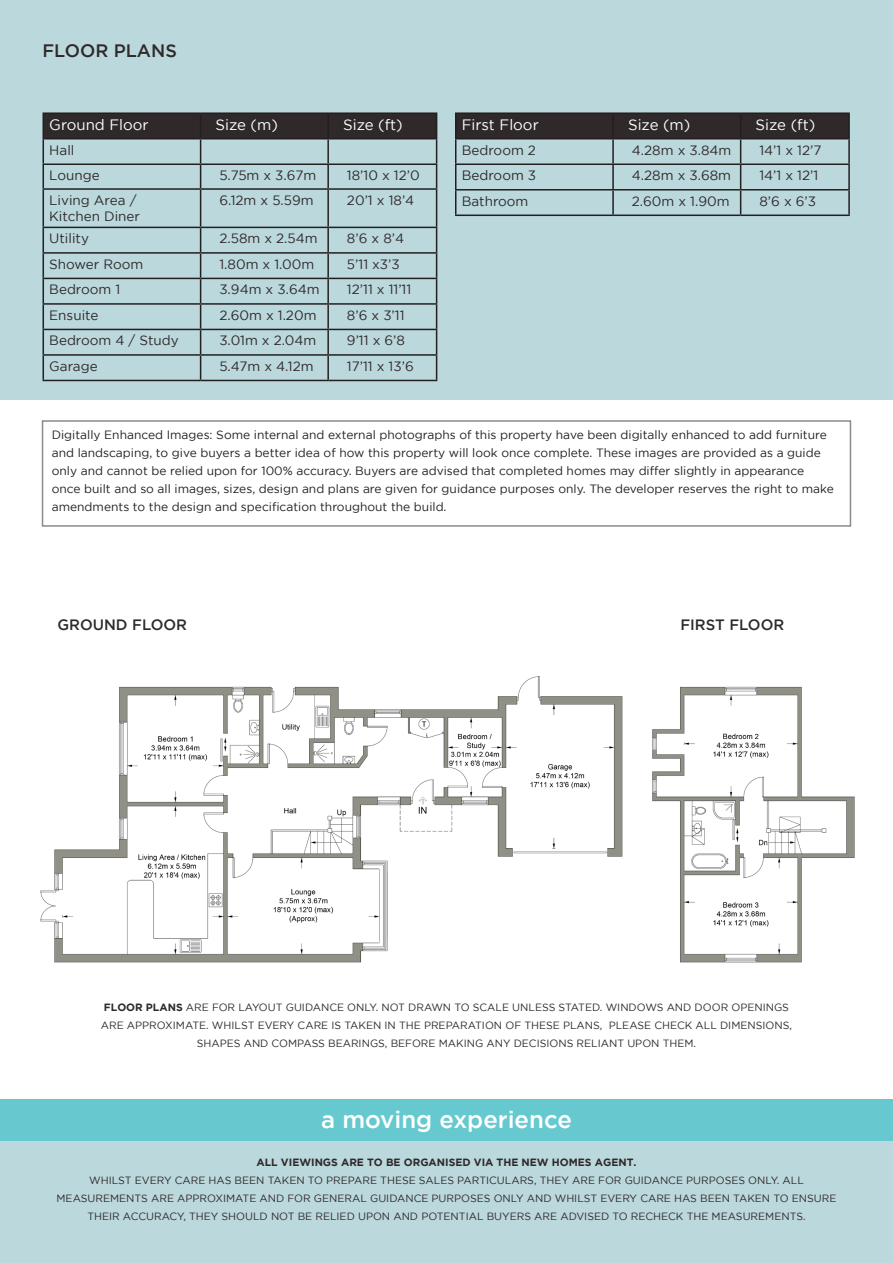
<style>
.page{position:relative;width:893px;height:1263px;background:#fff}
.page>*{position:absolute;margin:0;border:0;box-sizing:border-box;transform-origin:0 0}
.t1{font:500 24px "Gotham";color:#fff}
.Bullets{font:500 18px "Gotham";color:#2f292a}
.t2{font:15px "Gotham";color:#fff}
.t3{font:500 15px "Gotham";color:#2f292a}
.t4{font:13.5px/16.5px "Gotham";color:#2f292a}
.t5{font:12px/18px "Gotham";color:#231f20}
.t6{font:10.5px/18px "Gotham";color:#2f292a;text-align:center}
.s1{font-weight:700}
</style>
<div class="page">
<div style="left:0;top:0;width:893px;height:399px;background:#bbd8dd"></div>
<svg style="left:44px;top:190px;width:392px;height:190px"></svg>
<hr style="left:43px;top:112px;width:158px;height:2px;background:#231f20">
<hr style="left:201px;top:112px;width:127px;height:2px;background:#231f20">
<hr style="left:328px;top:112px;width:109px;height:2px;background:#231f20">
<svg style="left:43px;top:113px;width:394px;height:75px"></svg>
<hr style="left:43px;top:188px;width:158px;height:2px;background:#231f20">
<hr style="left:43px;top:190px;width:1px;height:37px;background:#231f20">
<hr style="left:201px;top:188px;width:127px;height:2px;background:#231f20">
<hr style="left:200px;top:190px;width:1px;height:37px;background:#231f20">
<hr style="left:328px;top:188px;width:109px;height:2px;background:#231f20">
<hr style="left:327px;top:190px;width:2px;height:37px;background:#231f20">
<hr style="left:436px;top:190px;width:1px;height:37px;background:#231f20">
<hr style="left:43px;top:227px;width:158px;height:1px;background:#231f20">
<hr style="left:201px;top:227px;width:127px;height:1px;background:#231f20">
<hr style="left:328px;top:227px;width:109px;height:1px;background:#231f20">
<hr style="left:327px;top:228px;width:2px;height:24px;background:#231f20">
<hr style="left:43px;top:252px;width:158px;height:2px;background:#231f20">
<hr style="left:201px;top:252px;width:127px;height:2px;background:#231f20">
<hr style="left:328px;top:252px;width:109px;height:2px;background:#231f20">
<hr style="left:327px;top:254px;width:2px;height:24px;background:#231f20">
<hr style="left:43px;top:278px;width:158px;height:1px;background:#231f20">
<hr style="left:201px;top:278px;width:127px;height:1px;background:#231f20">
<hr style="left:328px;top:278px;width:109px;height:1px;background:#231f20">
<hr style="left:327px;top:279px;width:2px;height:24px;background:#231f20">
<hr style="left:43px;top:303px;width:158px;height:2px;background:#231f20">
<hr style="left:201px;top:303px;width:127px;height:2px;background:#231f20">
<hr style="left:328px;top:303px;width:109px;height:2px;background:#231f20">
<hr style="left:327px;top:305px;width:2px;height:24px;background:#231f20">
<hr style="left:43px;top:329px;width:158px;height:1px;background:#231f20">
<hr style="left:201px;top:329px;width:127px;height:1px;background:#231f20">
<hr style="left:328px;top:329px;width:109px;height:1px;background:#231f20">
<hr style="left:327px;top:330px;width:2px;height:24px;background:#231f20">
<hr style="left:43px;top:354px;width:158px;height:2px;background:#231f20">
<svg style="left:43px;top:228px;width:1px;height:152px"></svg>
<hr style="left:201px;top:354px;width:127px;height:2px;background:#231f20">
<svg style="left:200px;top:228px;width:1px;height:152px"></svg>
<hr style="left:328px;top:354px;width:109px;height:2px;background:#231f20">
<hr style="left:327px;top:356px;width:2px;height:24px;background:#231f20">
<svg style="left:436px;top:228px;width:1px;height:152px"></svg>
<hr style="left:43px;top:380px;width:158px;height:1px;background:#231f20">
<hr style="left:201px;top:380px;width:127px;height:1px;background:#231f20">
<hr style="left:328px;top:380px;width:109px;height:1px;background:#231f20">
<hr style="left:455px;top:112px;width:158px;height:2px;background:#231f20">
<hr style="left:613px;top:112px;width:128px;height:2px;background:#231f20">
<hr style="left:741px;top:112px;width:109px;height:2px;background:#231f20">
<hr style="left:848px;top:114px;width:2px;height:24px;background:#231f20">
<hr style="left:741px;top:138px;width:109px;height:1px;background:#231f20">
<hr style="left:848px;top:139px;width:2px;height:24px;background:#231f20">
<hr style="left:741px;top:163px;width:109px;height:2px;background:#231f20">
<hr style="left:848px;top:165px;width:2px;height:24px;background:#231f20">
<hr style="left:741px;top:189px;width:109px;height:2px;background:#231f20">
<svg style="left:455px;top:114px;width:394px;height:101px"></svg>
<hr style="left:848px;top:191px;width:2px;height:24px;background:#231f20">
<hr style="left:455px;top:215px;width:158px;height:1px;background:#231f20">
<hr style="left:613px;top:215px;width:128px;height:1px;background:#231f20">
<hr style="left:741px;top:215px;width:109px;height:1px;background:#231f20">
<div style="left:0;top:1140px;width:893px;height:123px;background:#bbd8dd"></div>
<img style="left:40px;top:676px;width:815px;height:287px">
<div style="left:0;top:1099px;width:893px;height:41px;background:#66c9cf"></div>
<div style="left:42px;top:420px;width:809px;height:107px;border:2px solid #8a8b8e"></div>
<p class="Bullets" style="left:43px;top:41px;width:136px">FLOOR PLANS</p>
<p class="t2" style="left:49px;top:117px;width:101px">Ground Floor</p>
<p class="t2" style="left:216px;top:117px;width:64px">Size (m)</p>
<p class="t2" style="left:343px;top:117px;width:61px">Size (ft)</p>
<p class="t4" style="left:49px;top:141px;width:27px">Hall</p>
<p class="t4" style="left:49px;top:167px;width:52px">Lounge</p>
<p class="t4" style="left:219px;top:167px;width:98px">5.75m x 3.67m</p>
<p class="t4" style="left:347px;top:167px;width:74px">18’10 x 12’0</p>
<p class="t4" style="left:49px;top:192px;width:92px">Living Area /<br>Kitchen Diner</p>
<p class="t4" style="left:219px;top:192px;width:96px">6.12m x 5.59m</p>
<p class="t4" style="left:347px;top:192px;width:69px">20’1 x 18’4</p>
<p class="t4" style="left:49px;top:230px;width:41px">Utility</p>
<p class="t4" style="left:219px;top:230px;width:100px">2.58m x 2.54m</p>
<p class="t4" style="left:347px;top:230px;width:59px">8’6 x 8’4</p>
<p class="t4" style="left:49px;top:255px;width:96px">Shower Room</p>
<p class="t4" style="left:219px;top:255px;width:96px">1.80m x 1.00m</p>
<p class="t4" style="left:347px;top:255px;width:54px">5’11 x3’3</p>
<p class="t4" style="left:49px;top:281px;width:73px">Bedroom 1</p>
<p class="t4" style="left:219px;top:281px;width:102px">3.94m x 3.64m</p>
<p class="t4" style="left:347px;top:281px;width:66px">12’11 x 11’11</p>
<p class="t4" style="left:49px;top:307px;width:51px">Ensuite</p>
<p class="t4" style="left:219px;top:307px;width:99px">2.60m x 1.20m</p>
<p class="t4" style="left:347px;top:307px;width:59px">8’6 x 3’11</p>
<p class="t4" style="left:49px;top:332px;width:131px">Bedroom 4 / Study</p>
<p class="t4" style="left:219px;top:332px;width:99px">3.01m x 2.04m</p>
<p class="t4" style="left:347px;top:332px;width:60px">9’11 x 6’8</p>
<p class="t4" style="left:49px;top:358px;width:50px">Garage</p>
<p class="t4" style="left:219px;top:358px;width:96px">5.47m x 4.12m</p>
<p class="t4" style="left:347px;top:358px;width:68px">17’11 x 13’6</p>
<p class="t2" style="left:462px;top:117px;width:78px">First Floor</p>
<p class="t2" style="left:628px;top:117px;width:64px">Size (m)</p>
<p class="t2" style="left:756px;top:117px;width:61px">Size (ft)</p>
<p class="t4" style="left:462px;top:141px;width:76px">Bedroom 2</p>
<p class="t4" style="left:632px;top:141px;width:101px">4.28m x 3.84m</p>
<p class="t4" style="left:759px;top:141px;width:64px">14’1 x 12’7</p>
<p class="t4" style="left:462px;top:167px;width:76px">Bedroom 3</p>
<p class="t4" style="left:632px;top:167px;width:101px">4.28m x 3.68m</p>
<p class="t4" style="left:759px;top:167px;width:60px">14’1 x 12’1</p>
<p class="t4" style="left:462px;top:192px;width:68px">Bathroom</p>
<p class="t4" style="left:632px;top:192px;width:99px">2.60m x 1.90m</p>
<p class="t4" style="left:759px;top:192px;width:58px">8’6 x 6’3</p>
<p class="t5" style="left:52px;top:426px;width:784px">Digitally Enhanced Images: Some internal and external photographs of this property have been digitally enhanced to add furniture and landscaping, to give buyers a better idea of how this property will look once complete. These images are provided as a guide only and cannot be relied upon for 100% accuracy. Buyers are advised that completed homes may differ slightly in appearance once built and so all images, sizes, design and plans are given for guidance purposes only. The developer reserves the right to make amendments to the design and specification throughout the build.</p>
<p class="t3" style="left:57px;top:616px;width:131px">GROUND FLOOR</p>
<p class="t3" style="left:680px;top:616px;width:105px">FIRST FLOOR</p>
<p class="t6" style="left:101px;top:998px;width:693px"><span class="s1">FLOOR PLANS</span> ARE FOR LAYOUT GUIDANCE ONLY. NOT DRAWN TO SCALE UNLESS STATED. WINDOWS AND DOOR OPENINGS<br>ARE APPROXIMATE. WHILST EVERY CARE IS TAKEN IN THE PREPARATION OF THESE PLANS, PLEASE CHECK ALL DIMENSIONS,<br>SHAPES AND COMPASS BEARINGS, BEFORE MAKING ANY DECISIONS RELIANT UPON THEM.</p>
<p class="t1" style="left:321px;top:1106px;width:252px">a moving experience</p>
<p class="t6" style="left:57px;top:1153px;width:781px"><span class="s1">ALL VIEWINGS ARE TO BE ORGANISED VIA THE NEW HOMES AGENT.<br></span>WHILST EVERY CARE HAS BEEN TAKEN TO PREPARE THESE SALES PARTICULARS, THEY ARE FOR GUIDANCE PURPOSES ONLY. ALL MEASUREMENTS ARE APPROXIMATE AND FOR GENERAL GUIDANCE PURPOSES ONLY AND WHILST EVERY CARE HAS BEEN TAKEN TO ENSURE THEIR ACCURACY, THEY SHOULD NOT BE RELIED UPON AND POTENTIAL BUYERS ARE ADVISED TO RECHECK THE MEASUREMENTS.</p>
</div>
